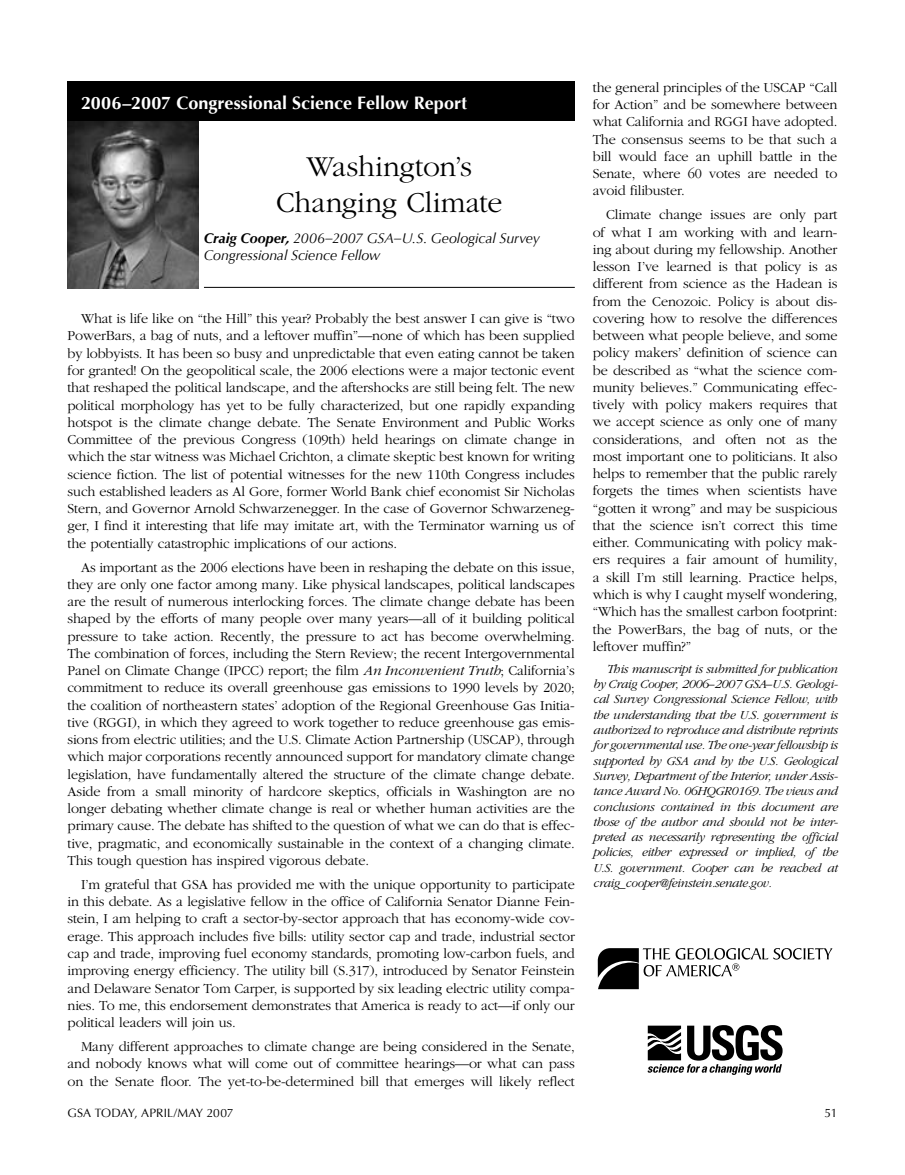
<style>
.page{position:relative;width:905px;height:1175px;background:#fff}
.page>*{position:absolute;margin:0;border:0;box-sizing:border-box;transform-origin:0 0}
.t1{font:300 30px/36px "Garamond";color:#000;text-align:center}
.t2{font:700 18px "Optima";color:#fff}
.t3{font:300 14.25px/17.2px "Garamond";letter-spacing:-.01em;color:#000;text-align:justify}
.t4{font:italic 14.25px/17.2px "Optima";letter-spacing:-.01em;color:#000}
.t5{font:italic 300 12.75px/15.3px "Garamond";letter-spacing:-.025em;color:#000;text-align:justify}
.t6{font:12px "Optima";letter-spacing:.01em;color:#000}
.s1{font-weight:700}
.s2{font-style:italic}
</style>
<div class="page">
<hr style="left:204px;top:287px;width:370px;height:1px;background:#000">
<img style="left:68px;top:120px;width:130px;height:168px">
<div style="left:68px;top:81px;width:506px;height:39px;background:#000"></div>
<svg style="left:647px;top:1025px;width:135px;height:49px"></svg>
<svg style="left:597px;top:948px;width:235px;height:41px"></svg>
<p class="t2" style="left:81px;top:92px;width:388px">2006–2007 Congressional Science Fellow Report</p>
<h1 class="t1" style="left:276px;top:149px;width:228px">Washington’s<br>Changing Climate</h1>
<p class="t4" style="left:204px;top:229px;width:337px"><span class="s1">Craig Cooper,</span> 2006–2007 GSA–U.S. Geological Survey<br>Congressional Science Fellow</p>
<p class="t3" style="left:67px;top:310px;width:509px;text-indent:14px">What is life like on “the Hill” this year? Probably the best answer I can give is “two PowerBars, a bag of nuts, and a leftover muffin”—none of which has been supplied by lobbyists. It has been so busy and unpredictable that even eating cannot be taken for granted! On the geopolitical scale, the 2006 elections were a major tectonic event that reshaped the political landscape, and the aftershocks are still being felt. The new political morphology has yet to be fully characterized, but one rapidly expanding hotspot is the climate change debate. The Senate Environment and Public Works Committee of the previous Congress (109th) held hearings on climate change in which the star witness was Michael Crichton, a climate skeptic best known for writing science fiction. The list of potential witnesses for the new 110th Congress includes such established leaders as Al Gore, former World Bank chief economist Sir Nicholas Stern, and Governor Arnold Schwarzenegger. In the case of Governor Schwarzeneg&shy;ger, I find it interesting that life may imitate art, with the Terminator warning us of the potentially catastrophic implications of our actions.</p>
<p class="t3" style="left:67px;top:558px;width:509px;text-indent:14px">As important as the 2006 elections have been in reshaping the debate on this issue, they are only one factor among many. Like physical landscapes, political landscapes are the result of numerous interlocking forces. The climate change debate has been shaped by the efforts of many people over many years—all of it building political pressure to take action. Recently, the pressure to act has become overwhelming.<br>The combination of forces, including the Stern Review; the recent Intergovernmental Panel on Climate Change (IPCC) report; the film <span class="s2">An Inconvenient Truth</span>; California’s commitment to reduce its overall greenhouse gas emissions to 1990 levels by 2020; the coalition of northeastern states’ adoption of the Regional Greenhouse Gas Initia&shy;tive (RGGI), in which they agreed to work together to reduce greenhouse gas emis&shy;sions from electric utilities; and the U.S. Climate Action Partnership (USCAP), through which major corporations recently announced support for mandatory climate change legislation, have fundamentally altered the structure of the climate change debate.<br>Aside from a small minority of hardcore skeptics, officials in Washington are no longer debating whether climate change is real or whether human activities are the primary cause. The debate has shifted to the question of what we can do that is effec&shy;tive, pragmatic, and economically sustainable in the context of a changing climate.<br>This tough question has inspired vigorous debate.</p>
<p class="t3" style="left:67px;top:876px;width:509px;text-indent:14px">I’m grateful that GSA has provided me with the unique opportunity to participate in this debate. As a legislative fellow in the office of California Senator Dianne Fein&shy;stein, I am helping to craft a sector-by-sector approach that has economy-wide cov&shy;erage. This approach includes five bills: utility sector cap and trade, industrial sector cap and trade, improving fuel economy standards, promoting low-carbon fuels, and improving energy efficiency. The utility bill (S.317), introduced by Senator Feinstein and Delaware Senator Tom Carper, is supported by six leading electric utility compa&shy;nies. To me, this endorsement demonstrates that America is ready to act—if only our political leaders will join us.</p>
<p class="t3" style="left:68px;top:1038px;width:509px;text-indent:13px">Many different approaches to climate change are being considered in the Senate, and nobody knows what will come out of committee hearings—or what can pass on the Senate floor. The yet-to-be-determined bill that emerges will likely reflect</p>
<p class="t3" style="left:592px;top:79px;width:246px">the general principles of the USCAP “Call for Action” and be somewhere between what California and RGGI have adopted.<br>The consensus seems to be that such a bill would face an uphill battle in the Senate, where 60 votes are needed to avoid filibuster.</p>
<p class="t3" style="left:592px;top:206px;width:246px;text-indent:13px">Climate change issues are only part of what I am working with and learn&shy;ing about during my fellowship. Another lesson I ’ve learned is that policy is as different from science as the Hadean is from the Cenozoic. Policy is about dis&shy;covering how to resolve the differences between what people believe, and some policy makers’ definition of science can be described as “what the science com&shy;munity believes.” Communicating effec&shy;tively with policy makers requires that we accept science as only one of many considerations, and often not as the most important one to politicians. It also helps to remember that the public rarely forgets the times when scientists have “gotten it wrong” and may be suspicious that the science isn’t correct this time either. Communicating with policy mak&shy;ers requires a fair amount of humility, a skill I ’m still learning. Practice helps, which is why I caught myself wondering, “Which has the smallest carbon footprint: the PowerBars, the bag of nuts, or the leftover muffin?”</p>
<p class="t5" style="left:592px;top:661px;width:247px;text-indent:14px">This manuscript is submitted for publication by Craig Cooper, 2006–2007 GSA–U.S. Geologi&shy;cal Survey Congressional Science Fellow, with the understanding that the U.S. government is authorized to reproduce and distribute reprints for governmental use. The one-year fellowship is supported by GSA and by the U.S. Geological Survey, Department of the Interior, under Assis&shy;tance Award No. 06HQGR0169. The views and conclusions contained in this document are those of the author and should not be inter&shy;preted as necessarily representing the official policies, either expressed or implied, of the U.S. government. Cooper can be reached at craig_cooper@feinstein.senate.gov.</p>
<p class="t6" style="left:68px;top:1105px;width:167px">GSA TO DAY, April/May 2007</p>
<p class="t6" style="left:824px;top:1105px;width:14px">51</p>
</div>
